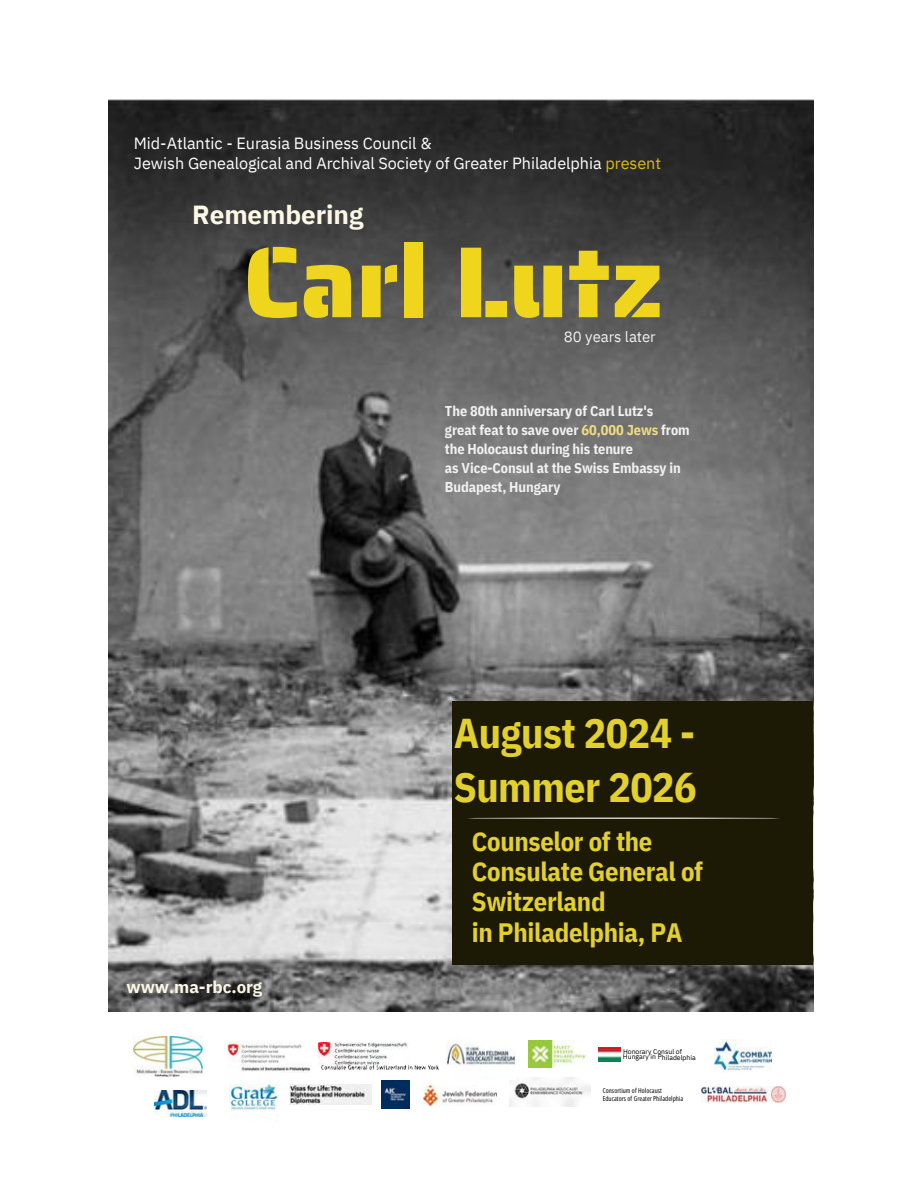
<style>
.page{position:relative;width:918px;height:1188px;background:#fff}
.page>*{position:absolute;margin:0;border:0;box-sizing:border-box;transform-origin:0 0}
.t1{font:101.1px "Saira Stencil One";letter-spacing:-.005em;color:#efd61d}
.t2{font:700 41.55px/54px "IBM Plex Sans Cond";letter-spacing:-.01em;color:#e2d02d}
.t3{font:700 26.55px/30.3px "IBM Plex Sans Cond";letter-spacing:-.01em;color:#e2d02d}
.t4{font:700 26.1px "IBM Plex Sans";letter-spacing:-.005em;color:#fcf8e6}
.t5{font:700 16.95px "IBM Plex Sans";letter-spacing:-.005em;color:#fcf8e6}
.t6{font:16.2px/19.2px "IBM Plex Sans";letter-spacing:-.005em;color:#fff}
.t7{font:15px "IBM Plex Sans";letter-spacing:-.005em;color:#f1f1f1}
.t8{font:700 14.25px/19.2px "IBM Plex Sans Cond";letter-spacing:-.005em;color:#f1f1f1}
.t9{font:6.75px "Open Sans Condensed";letter-spacing:.01em;color:#000}
.t10{font:6.75px/5.7px "IBM Plex Sans";letter-spacing:-.005em;color:#000}
.s1{color:#ddba0e}
.s2{color:#efdc7f}
</style>
<div class="page">
<img style="left:109px;top:99px;width:704px;height:912px">
<div style="left:452px;top:701px;width:360px;height:264px;background:#1c1905"></div>
<hr style="left:466px;top:818px;width:315px;height:1px;background:#f5f5f5;border-radius:50%">
<img style="left:702px;top:1086px;width:84px;height:17px">
<img style="left:599px;top:1048px;width:21px;height:13px">
<img style="left:134px;top:1036px;width:68px;height:41px">
<img style="left:529px;top:1041px;width:58px;height:27px">
<img style="left:509px;top:1078px;width:81px;height:28px">
<img style="left:381px;top:1081px;width:29px;height:28px">
<img style="left:289px;top:1084px;width:83px;height:20px">
<img style="left:424px;top:1086px;width:73px;height:20px">
<img style="left:318px;top:1042px;width:90px;height:21px">
<img style="left:321px;top:1063px;width:118px;height:7px">
<img style="left:228px;top:1042px;width:82px;height:30px">
<img style="left:715px;top:1040px;width:57px;height:31px">
<img style="left:155px;top:1090px;width:51px;height:26px">
<img style="left:446px;top:1043px;width:70px;height:36px">
<img style="left:229px;top:1084px;width:49px;height:26px">
<p class="t6" style="left:134px;top:134px;width:529px">Mid-Atlantic - Eurasia Business Council &amp;<br>Jewish Genealogical and Archival Society of Greater Philadelphia <span class="s1">present</span></p>
<p class="t4" style="left:192px;top:198px;width:173px">Remembering</p>
<p class="t1" style="left:243px;top:202px;width:422px">Carl Lutz</p>
<p class="t7" style="left:564px;top:327px;width:93px">80 years later</p>
<p class="t8" style="left:445px;top:401px;width:246px">The 80th anniversary of Carl Lutz's<br>great feat to save over <span class="s2">60,000 Jews</span> from the Holocaust during his tenure<br>as Vice-Consul at the Swiss Embassy in<br>Budapest, Hungary</p>
<p class="t2" style="left:454px;top:706px;width:245px">August 2024 -<br>Summer 2026</p>
<p class="t5" style="left:127px;top:975px;width:137px">www.ma-rbc.org</p>
<p class="t3" style="left:472px;top:826px;width:233px">Counselor of the<br>Consulate General of<br>Switzerland<br>in Philadelphia, PA</p>
<p class="t10" style="left:623px;top:1048px;width:74px">Honorary Consul of<br>Hungary in Philadelphia</p>
<p class="t9" style="left:603px;top:1086px;width:61px">Consortium of Holocaust</p>
<p class="t9" style="left:603px;top:1093px;width:82px">Educators of Greater Philadelphia</p>
</div>
